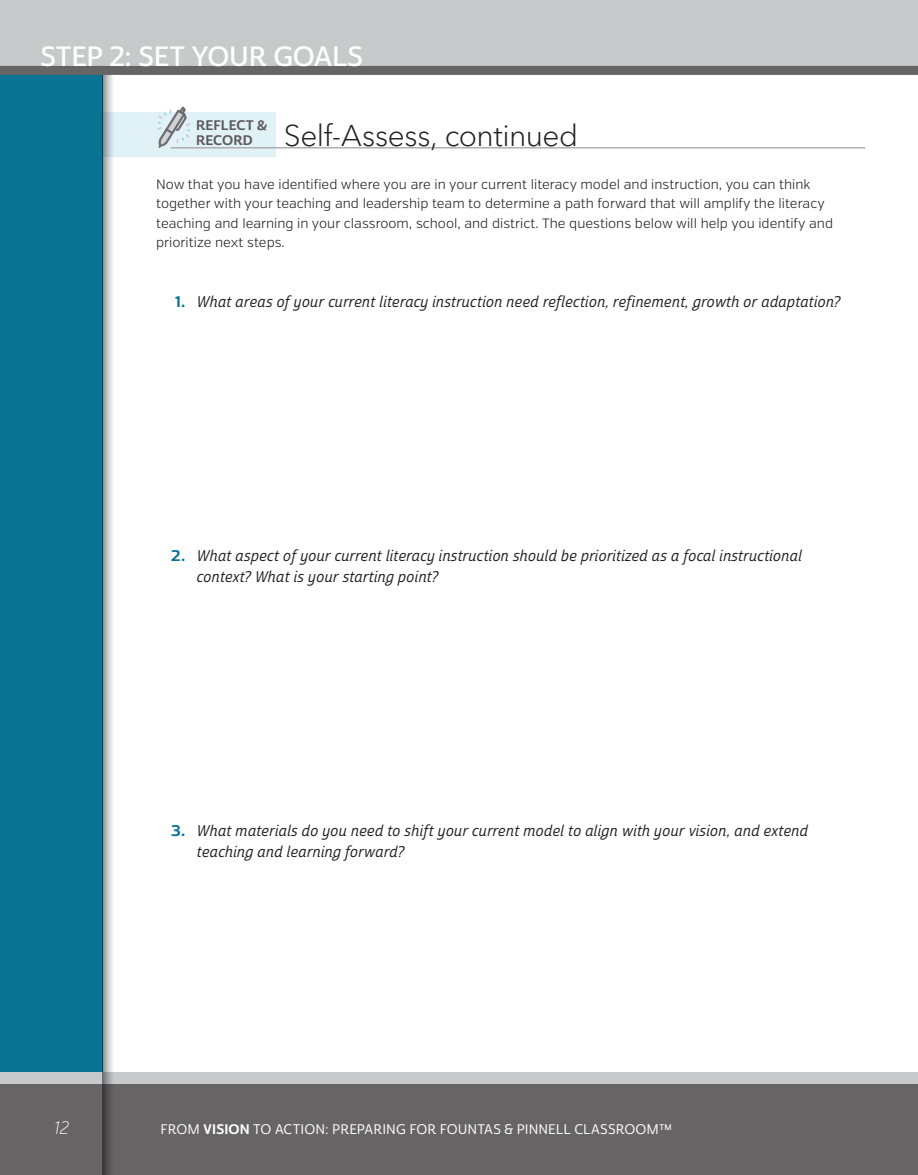
<style>
.page{position:relative;width:918px;height:1175px;background:#fff}
.page>*{position:absolute;margin:0;border:0;box-sizing:border-box;transform-origin:0 0}
.Context_HEADING_intr{font:300 30px "Avenir Next LT Pro";letter-spacing:-.015em;color:#231f20}
.t1{font:27px "Cabrito Sans Nor Dem";letter-spacing:-.005em;color:#fff}
.t2{font:italic 200 18px "Verb Cond";color:#fff}
.t3{font:15px/21px "Cabrito Sans Con Med It";letter-spacing:.015em;color:#231f20}
.Verb_Light_9_13_TEXT{font:300 13.5px/19.5px "Verb";color:#231f20}
.t4{font:13.5px "Cabrito Sans Nor Med";letter-spacing:.005em;color:#fff}
._01_subead_9_pt_Cab{font:13.5px "Cabrito Sans Nor Bol";letter-spacing:.005em;color:#5c5a5b}
.s1{font-family:"Corporative Soft";font-weight:700}
.s2{font-family:"Cabrito Sans";font-weight:700;font-stretch:expanded;color:#087393}
.s3{font-family:"Cabrito Sans Nor Bol"}
</style>
<div class="page">
<div style="left:102px;top:112px;width:174px;height:44px;background:#e1f2f7"></div>
<svg style="left:157px;top:107px;width:34px;height:41px"></svg>
<hr style="left:171px;top:147px;width:694px;height:1px;background:#afafb0">
<div style="left:0;top:45px;width:102px;height:1129px;background:#087393"></div>
<div style="left:0;top:1084px;width:918px;height:90px;background:#666465"></div>
<div style="left:0;top:1072px;width:918px;height:12px;background:#c8c9ca"></div>
<svg style="left:102px;top:75px;width:30px;height:1099px"></svg>
<div style="left:0;top:0;width:918px;height:68px;background:#c8c9ca"></div>
<div style="left:0;top:66px;width:918px;height:9px;background:#666465"></div>
<h2 class="t1" style="left:40px;top:40px;width:324px">STEP 2: SET YOUR GOALS</h2>
<p class="_01_subead_9_pt_Cab" style="left:196px;top:116px;width:73px">REFLECT <span class="s1">&amp;</span></p>
<p class="_01_subead_9_pt_Cab" style="left:196px;top:131px;width:58px">RECORD</p>
<p class="Context_HEADING_intr" style="left:284px;top:117px;width:296px">Self-Assess, continued</p>
<p class="Verb_Light_9_13_TEXT" style="left:156px;top:174px;width:678px">Now that you have identified where you are in your current literacy model and instruction, you can think together with your teaching and leadership team to determine a path forward that will amplify the literacy teaching and learning in your classroom, school, and district. The questions below will help you identify and prioritize next steps.</p>
<p class="t3" style="left:175px;top:292px;width:666px"><span class="s2">1.</span> What areas of your current literacy instruction need reflection, refinement, growth or adaptation?</p>
<p class="t3" style="left:197px;top:545px;width:607px;text-indent:-26px"><span class="s2">2.</span> What aspect of your current literacy instruction should be prioritized as a focal instructional context? What is your starting point?</p>
<p class="t3" style="left:197px;top:820px;width:613px;text-indent:-25px"><span class="s2">3.</span> What materials do you need to shift your current model to align with your vision, and extend teaching and learning forward?</p>
<p class="t2" style="left:54px;top:1117px;width:17px">12</p>
<p class="t4" style="left:160px;top:1121px;width:513px">FROM <span class="s3">VISION</span> TO ACTION: PREPARING FOR FOUNTAS &amp; PINNELL CLASSROOM™</p>
</div>
